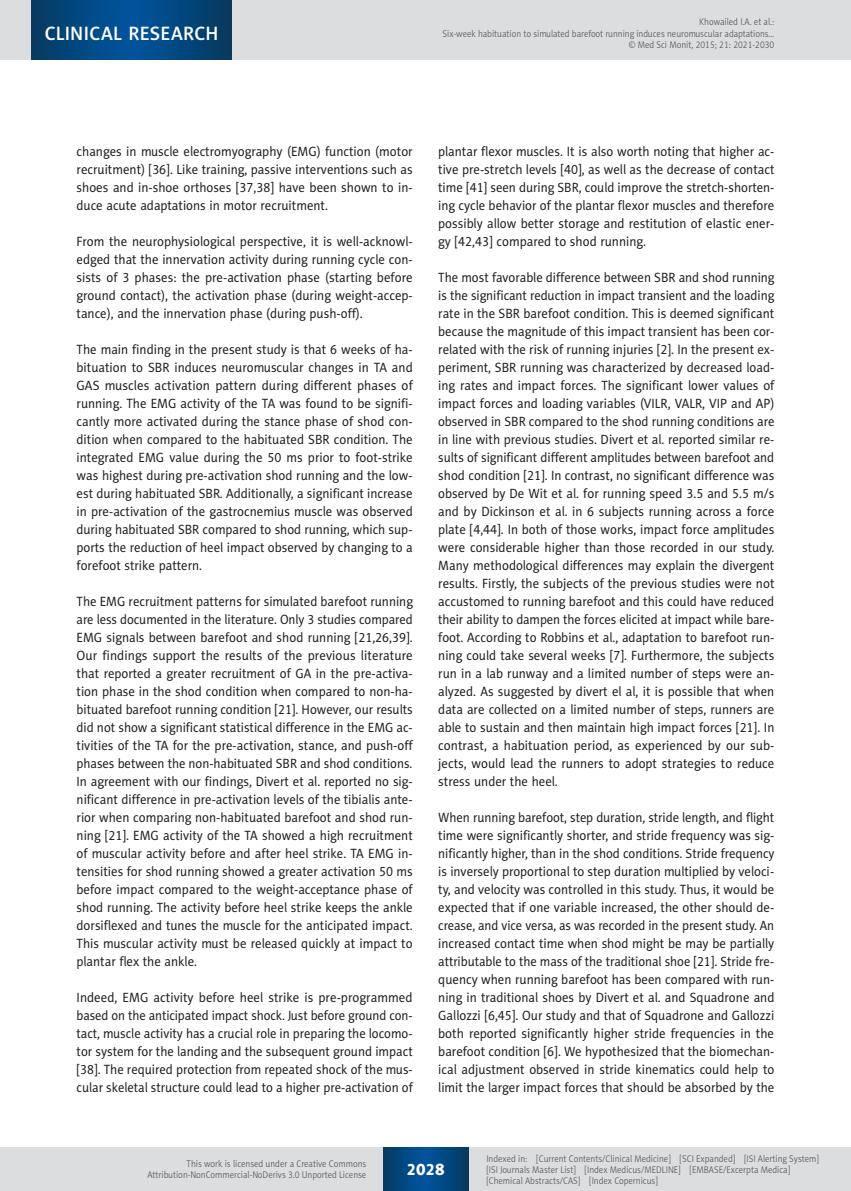
<style>
.page{position:relative;width:851px;height:1191px;background:#fff}
.page>*{position:absolute;margin:0;border:0;box-sizing:border-box;transform-origin:0 0}
.t1{font:19.5px "Naomi Sans EFN Medium";letter-spacing:.015em;color:#fff}
.t2{font:16.5px "Naomi Sans EFN Heavy";color:#fff}
.MSM_Body{font:13.5px/18px "Naomi Sans EFN";color:#231f20;text-align:justify;scale:.95 1}
.MSM_Body-2{font:13.5px/18px "Naomi Sans EFN";color:#231f20;text-align:justify;scale:.94 1}
.t3{font:9.75px/11.2px "Naomi Sans EFN Light";color:#57585a;text-align:right;scale:.9 1}
</style>
<div class="page">
<div style="left:0;top:1148px;width:850px;height:43px;background:#dcdddf"></div>
<svg style="left:383px;top:1147px;width:85px;height:43px;background:#02477e"></svg>
<div style="left:0;top:0;width:850px;height:60px;background:#dcdddf"></div>
<hr style="left:850px;top:0;width:1px;height:60px;background:#dcdddf">
<svg style="left:32px;top:0;width:200px;height:60px;background:#02477e"></svg>
<h1 class="t1" style="left:45px;top:22px;width:175px">CLINICAL RESEARCH</h1>
<p class="t3" style="left:442px;top:16px;width:370px">Khowailed I.A. et al.:<br>Six-week habituation to simulated barefoot running induces neuromuscular adaptations… © Med Sci Monit, 2015; 21: 2021-2030</p>
<p class="MSM_Body" style="left:77px;top:142px;width:355px">changes in muscle electromyography (EMG) function (motor recruitment) [36]. Like training, passive interventions such as shoes and in-shoe orthoses [37,38] have been shown to in&shy;duce acute adaptations in motor recruitment.</p>
<p class="MSM_Body" style="left:77px;top:232px;width:355px">From the neurophysiological perspective, it is well-acknowl&shy;edged that the innervation activity during running cycle con&shy;sists of 3 phases: the pre-activation phase (starting before ground contact), the activation phase (during weight-accep&shy;tance), and the innervation phase (during push-off).</p>
<p class="MSM_Body" style="left:77px;top:340px;width:355px">The main finding in the present study is that 6 weeks of ha&shy;bituation to SBR induces neuromuscular changes in TA and GAS muscles activation pattern during different phases of running. The EMG activity of the TA was found to be signifi&shy;cantly more activated during the stance phase of shod con&shy;dition when compared to the habituated SBR condition. The integrated EMG value during the 50 ms prior to foot-strike was highest during pre-activation shod running and the low&shy;est during habituated SBR. Additionally, a significant increase in pre-activation of the gastrocnemius muscle was observed during habituated SBR compared to shod running, which sup&shy;ports the reduction of heel impact observed by changing to a forefoot strike pattern.</p>
<p class="MSM_Body" style="left:77px;top:592px;width:356px">The EMG recruitment patterns for simulated barefoot running are less documented in the literature. Only 3 studies compared EMG signals between barefoot and shod running [21,26,39].<br>Our findings support the results of the previous literature that reported a greater recruitment of GA in the pre-activa&shy;tion phase in the shod condition when compared to non-ha&shy;bituated barefoot running condition [21]. However, our results did not show a significant statistical difference in the EMG ac&shy;tivities of the TA for the pre-activation, stance, and push-off phases between the non-habituated SBR and shod conditions.<br>In agreement with our findings, Divert et al. reported no sig&shy;nificant difference in pre-activation levels of the tibialis ante&shy;rior when comparing non-habituated barefoot and shod run&shy;ning [21]. EMG activity of the TA showed a high recruitment of muscular activity before and after heel strike. TA EMG in&shy;tensities for shod running showed a greater activation 50 ms before impact compared to the weight-acceptance phase of shod running. The activity before heel strike keeps the ankle dorsiflexed and tunes the muscle for the anticipated impact.<br>This muscular activity must be released quickly at impact to plantar flex the ankle.</p>
<p class="MSM_Body" style="left:77px;top:988px;width:355px">Indeed, EMG activity before heel strike is pre-programmed based on the anticipated impact shock. Just before ground con&shy;tact, muscle activity has a crucial role in preparing the locomo&shy;tor system for the landing and the subsequent ground impact [38]. The required protection from repeated shock of the mus&shy;cular skeletal structure could lead to a higher pre-activation of</p>
<p class="MSM_Body" style="left:438px;top:142px;width:355px">plantar flexor muscles. It is also worth noting that higher ac&shy;tive pre-stretch levels [40], as well as the decrease of contact time [41] seen during SBR, could improve the stretch-shorten&shy;ing cycle behavior of the plantar flexor muscles and therefore possibly allow better storage and restitution of elastic ener&shy;gy [42,43] compared to shod running.</p>
<p class="MSM_Body-2" style="left:438px;top:268px;width:359px">The most favorable difference between SBR and shod running is the significant reduction in impact transient and the loading rate in the SBR barefoot condition. This is deemed significant because the magnitude of this impact transient has been cor&shy;related with the risk of running injuries [2]. In the present ex&shy;periment, SBR running was characterized by decreased load&shy;ing rates and impact forces. The significant lower values of impact forces and loading variables (VILR, VALR, VIP and AP) observed in SBR compared to the shod running conditions are in line with previous studies. Divert et al. reported similar re&shy;sults of significant different amplitudes between barefoot and shod condition [21]. In contrast, no significant difference was observed by De Wit et al. for running speed 3.5 and 5.5 m/s and by Dickinson et al. in 6 subjects running across a force plate [4,44]. In both of those works, impact force amplitudes were considerable higher than those recorded in our study.<br>Many methodological differences may explain the divergent results. Firstly, the subjects of the previous studies were not accustomed to running barefoot and this could have reduced their ability to dampen the forces elicited at impact while bare&shy;foot. According to Robbins et al., adaptation to barefoot run&shy;ning could take several weeks [7]. Furthermore, the subjects run in a lab runway and a limited number of steps were an&shy;alyzed. As suggested by divert el al, it is possible that when data are collected on a limited number of steps, runners are able to sustain and then maintain high impact forces [21]. In contrast, a habituation period, as experienced by our sub&shy;jects, would lead the runners to adopt strategies to reduce stress under the heel.</p>
<p class="MSM_Body-2" style="left:438px;top:808px;width:359px">When running barefoot, step duration, stride length, and flight time were significantly shorter, and stride frequency was sig&shy;nificantly higher, than in the shod conditions. Stride frequency is inversely proportional to step duration multiplied by veloci&shy;ty, and velocity was controlled in this study. Thus, it would be expected that if one variable increased, the other should de&shy;crease, and vice versa, as was recorded in the present study. An increased contact time when shod might be may be partially attributable to the mass of the traditional shoe [21]. Stride fre&shy;quency when running barefoot has been compared with run&shy;ning in traditional shoes by Divert et al. and Squadrone and Gallozzi [6,45]. Our study and that of Squadrone and Gallozzi both reported significantly higher stride frequencies in the barefoot condition [6]. We hypothesized that the biomechan&shy;ical adjustment observed in stride kinematics could help to limit the larger impact forces that should be absorbed by the</p>
<p class="t3" style="left:147px;top:1158px;width:245px">This work is licensed under a Creative Commons<br>Attribution-NonCommercial-NoDerivs 3.0 Unported License</p>
<p class="t2" style="left:406px;top:1159px;width:40px">2028</p>
<p class="t3" style="left:486px;top:1152px;width:371px;text-align:left">Indexed in: [Current Contents/Clinical Medicine] [SCI Expanded] [ISI Alerting System] [ISI Journals Master List] [Index Medicus/MEDLINE] [EMBASE/Excerpta Medica] [Chemical Abstracts/CAS] [Index Copernicus]</p>
</div>
